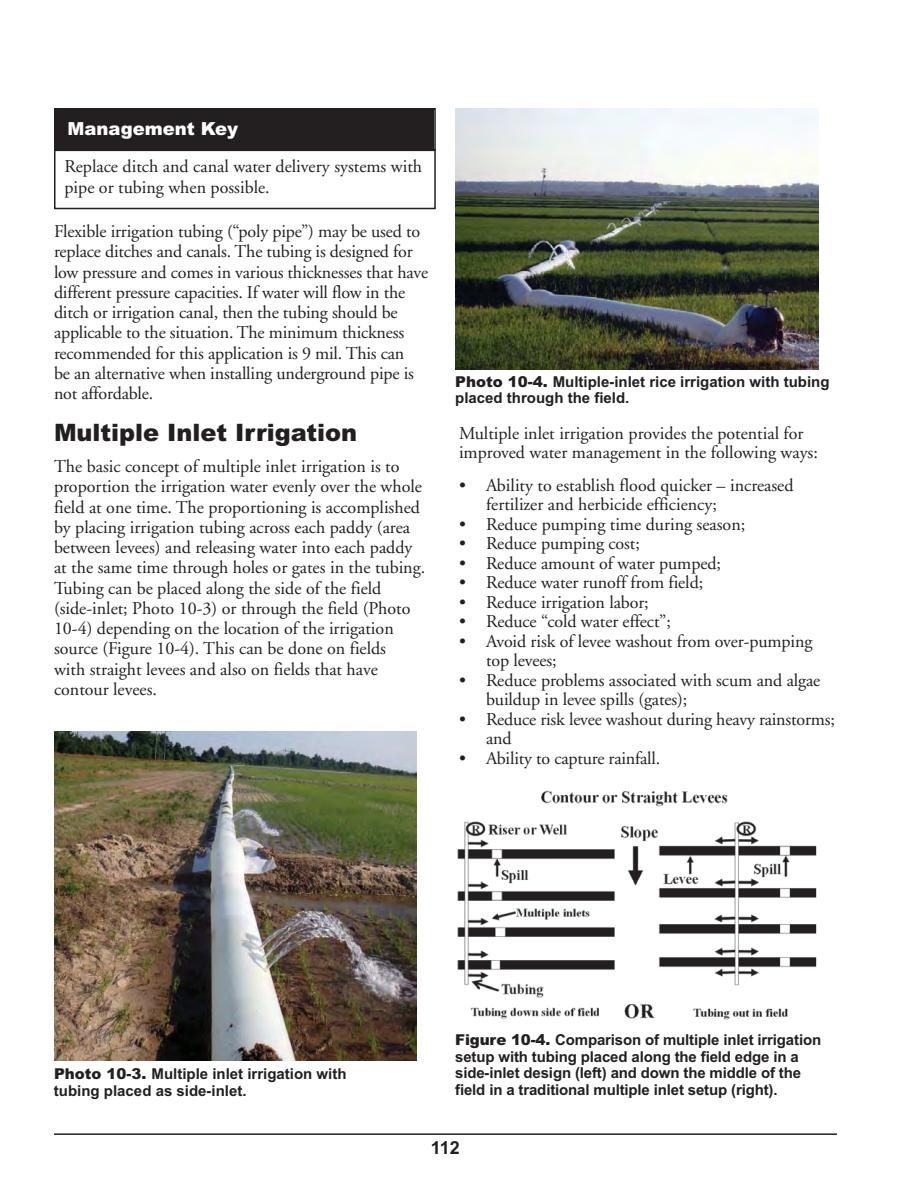
<style>
.page{position:relative;width:918px;height:1188px;background:#fff}
.page>*{position:absolute;margin:0;border:0;box-sizing:border-box;transform-origin:0 0}
.t1{font:900 24px "Arial";color:#231f20}
.t2{font:18px/20.2px "Adobe Garamond";letter-spacing:-.005em;color:#231f20}
.t3{font:900 18px "Arial";color:#fff}
.t4{font:700 18px "Arial";color:#231f20}
.t5{font:700 15px/16.5px "Arial";letter-spacing:-.01em;color:#231f20}
.s1{font-weight:900}
</style>
<div class="page">
<hr style="left:54px;top:1133px;width:783px;height:2px;background:#231f20">
<div style="left:56px;top:110px;width:378px;height:40px;background:#231f20"></div>
<div style="left:54px;top:108px;width:382px;height:43px;border:2px solid #231f20"></div>
<div style="left:54px;top:149px;width:382px;height:60px;border:2px solid #231f20"></div>
<img style="left:54px;top:731px;width:362px;height:330px">
<img style="left:456px;top:108px;width:363px;height:261px">
<img style="left:457px;top:790px;width:360px;height:230px">
<p class="t3" style="left:68px;top:122px;width:172px">Management Key</p>
<p class="t2" style="left:64px;top:158px;width:359px;line-height:21px">Replace ditch and canal water delivery systems with pipe or tubing when possible.</p>
<p class="t2" style="left:54px;top:223px;width:376px">Flexible irrigation tubing (“poly pipe”) may be used to replace ditches and canals. The tubing is designed for low pressure and comes in various thicknesses that have different pressure capacities. If water will flow in the ditch or irrigation canal, then the tubing should be applicable to the situation. The minimum thick ness recommended for this application is 9 mil. This can<br>be an alternative when installing underground pipe is not affordable.</p>
<h2 class="t1" style="left:54px;top:424px;width:305px">Multiple Inlet Irrigation</h2>
<p class="t2" style="left:54px;top:458px;width:373px">The basic concept of multiple inlet irrigation is to proportion the irrigation water evenly over the whole field at one time. The proportioning is accomplished by placing irrigation tubing across each paddy (area between levees) and releasing water into each paddy at the same time through holes or gates in the tubing.<br>Tubing can be placed along the side of the field (side-inlet; Photo 10-3) or through the field (Photo 10-4) depending on the location of the irrigation source (Figure 10-4). This can be done on fields<br>with straight levees and also on fields that have contour levees.</p>
<p class="t5" style="left:455px;top:375px;width:376px"><span class="s1">Photo 10-4.</span> Multiple-inlet rice irrigation with tubing placed through the field.</p>
<p class="t2" style="left:459px;top:425px;width:360px;line-height:19.5px">Multiple inlet irrigation provides the potential for improved water management in the following ways:</p>
<p class="t2" style="left:486px;top:477px;width:309px;line-height:19.5px;text-indent:-27px">• Ability to establish flood quicker – increased fertilizer and herbicide efficiency;</p>
<p class="t2" style="left:459px;top:516px;width:288px">• Reduce pumping time during season;</p>
<p class="t2" style="left:459px;top:535px;width:182px">• Reduce pumping cost;</p>
<p class="t2" style="left:459px;top:555px;width:263px">• Reduce amount of water pumped;</p>
<p class="t2" style="left:459px;top:574px;width:246px">• Reduce water runoff from field;</p>
<p class="t2" style="left:459px;top:594px;width:191px">• Reduce irrigation labor;</p>
<p class="t2" style="left:459px;top:613px;width:213px">• Reduce “cold water effect”;</p>
<p class="t2" style="left:486px;top:633px;width:328px;line-height:19.5px;text-indent:-27px">• Avoid risk of levee washout from over-pumping top levees;</p>
<p class="t2" style="left:486px;top:672px;width:336px;line-height:19.5px;text-indent:-27px">• Reduce problems associated with scum and algae buildup in levee spills (gates);</p>
<p class="t2" style="left:486px;top:711px;width:350px;line-height:19.5px;text-indent:-27px">• Reduce risk levee washout during heavy rainstorms; and</p>
<p class="t2" style="left:459px;top:749px;width:203px">• Ability to capture rainfall.</p>
<p class="t5" style="left:54px;top:1067px;width:294px"><span class="s1">Photo 10-3.</span> Multiple inlet irrigation with tubing placed as side-inlet.</p>
<p class="t5" style="left:455px;top:1033px;width:367px"><span class="s1">Figure 10-4.</span> Comparison of multiple inlet irrigation setup with tubing placed along the field edge in a side-inlet design (left) and down the middle of the field in a traditional multiple inlet setup (right).</p>
<p class="t4" style="left:431px;top:1141px;width:31px">112</p>
</div>
